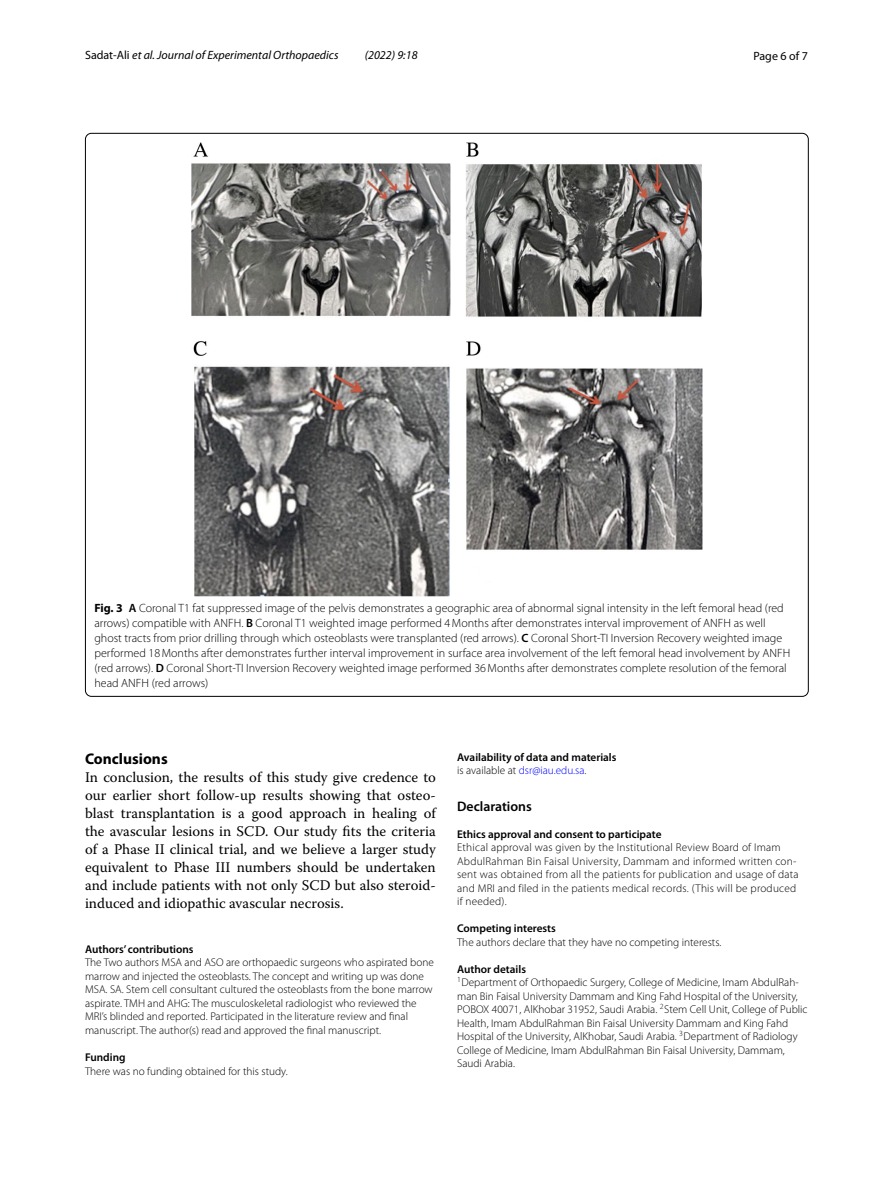
<style>
.page{position:relative;width:893px;height:1187px;background:#fff}
.page>*{position:absolute;margin:0;border:0;box-sizing:border-box;transform-origin:0 0}
.t1{font:700 15.45px "Myriad Pro";color:#000}
.t2{font:14.7px/18px "Warnock Pro";color:#000;text-align:justify}
.t3{font:600 13.8px "Myriad Pro";color:#000}
.t4{font:300 12px/15px "Myriad Pro";color:#000}
.t5{font:italic 12px "Myriad Pro";color:#000}
.t6{font:12px "Myriad Pro";color:#000}
.t7{font:300 11.25px/13.5px "Myriad Pro";color:#000}
.t8{font:300 11.25px/13.5px "Myriad Pro";letter-spacing:.02em;color:#000}
.t9{font:600 11.25px/13.5px "Myriad Pro";color:#000}
.s1{font-style:normal}
.s2{font-weight:700}
.s3{font-weight:600}
.s4{font-weight:300}
.s5{font-weight:300;color:#00f}
</style>
<div class="page">
<img style="left:192px;top:142px;width:510px;height:454px">
<p class="t5" style="left:85px;top:48px;width:255px"><span class="s1">Sadat‑Ali</span> et al. Journal of Experimental Orthopaedics</p>
<p class="t5" style="left:365px;top:48px;width:54px">(2022) 9:18</p>
<p class="t6" style="left:753px;top:48px;width:56px">Page 6 of 7</p>
<p class="t4" style="left:94px;top:600px;width:697px"><span class="s2">Fig. 3</span> <span class="s3">A</span> Coronal T1 fat suppressed image of the pelvis demonstrates a geographic area of abnormal signal intensity in the left femoral head (red arrows) compatible with ANFH. <span class="s3">B</span> Coronal T1 weighted image performed 4Months after demonstrates interval improvement of ANFH as well ghost tracts from prior drilling through which osteoblasts were transplanted (red arrows). <span class="s3">C</span> Coronal Short-TI Inversion Recovery weighted image performed 18Months after demonstrates further interval improvement in surface area involvement of the left femoral head involvement by ANFH (red arrows). <span class="s3">D</span> Coronal Short-TI Inversion Recovery weighted image performed 36Months after demonstrates complete resolution of the femoral head ANFH (red arrows)</p>
<h1 class="t1" style="left:85px;top:748px;width:84px">Conclusions</h1>
<p class="t2" style="left:85px;top:767px;width:352px">In conclusion, the results of this study give credence to our earlier short follow-up results showing that osteo&shy;blast transplantation is a good approach in healing of the avascular lesions in SCD. Our study fits the criteria of a Phase II clinical trial, and we believe a larger study equivalent to Phase III numbers should be undertaken and include patients with not only SCD but also steroid&shy;induced and idiopathic avascular necrosis.</p>
<p class="t9" style="left:85px;top:942px;width:110px">Authors’ contributions</p>
<p class="t7" style="left:85px;top:956px;width:350px">The Two authors MSA and ASO are orthopaedic surgeons who aspirated bone marrow and injected the osteoblasts. The concept and writing up was done MSA. SA. Stem cell consultant cultured the osteoblasts from the bone marrow aspirate. TMH and AHG: The musculoskeletal radiologist who reviewed the MRI’s blinded and reported. Participated in the literature review and final manuscript. The author(s) read and approved the final manuscript.</p>
<p class="t9" style="left:85px;top:1050px;width:42px">Funding</p>
<p class="t7" style="left:85px;top:1064px;width:204px">There was no funding obtained for this study.</p>
<p class="t9" style="left:457px;top:750px;width:161px">Availability of data and materials <span class="s4">is available at</span> <span class="s5">dsr@iau.edu.sa</span><span class="s4">.</span></p>
<p class="t3" style="left:457px;top:797px;width:76px">Declarations</p>
<p class="t9" style="left:457px;top:826px;width:206px">Ethics approval and consent to participate</p>
<p class="t8" style="left:457px;top:840px;width:343px">Ethical approval was given by the Institutional Review Board of Imam AbdulRahman Bin Faisal University, Dammam and informed written con‑ sent was obtained from all the patients for publication and usage of data and MRI and filed in the patients medical records. (This will be produced if needed).</p>
<p class="t9" style="left:457px;top:921px;width:100px">Competing interests</p>
<p class="t7" style="left:457px;top:935px;width:266px">The authors declare that they have no competing interests.</p>
<p class="t7" style="left:457px;top:962px;width:352px"><span class="s3">Author details<br></span><sup>1</sup>Department of Orthopaedic Surgery, College of Medicine, Imam AbdulRah‑ man Bin Faisal University Dammam and King Fahd Hospital of the University, POBOX 40071, AlKhobar 31952, Saudi Arabia. <sup>2</sup>Stem Cell Unit, College of Public Health, Imam AbdulRahman Bin Faisal University Dammam and King Fahd Hospital of the University, AlKhobar, Saudi Arabia. <sup>3</sup>Department of Radiology College of Medicine, Imam AbdulRahman Bin Faisal University, Dammam, Saudi Arabia.</p>
</div>
